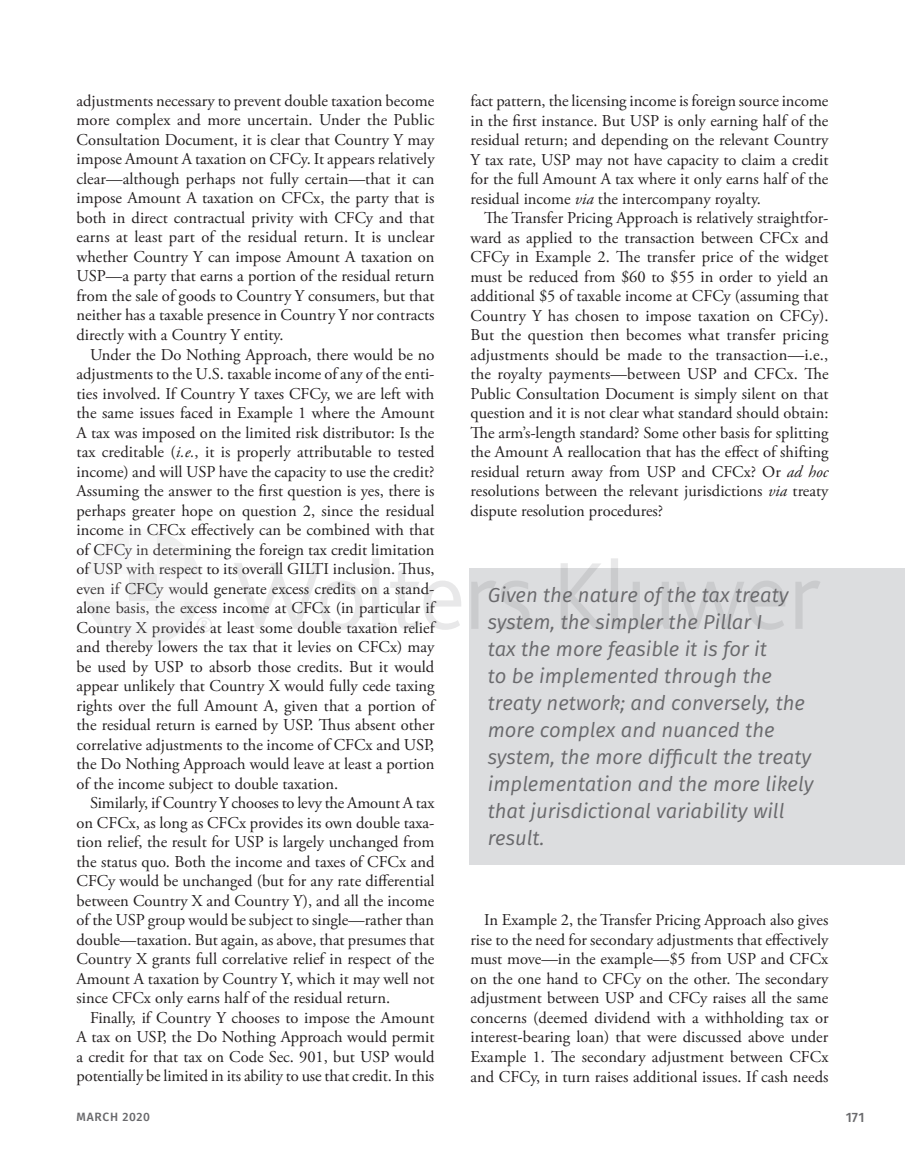
<style>
.page{position:relative;width:905px;height:1175px;background:#fff}
.page>*{position:absolute;margin:0;border:0;box-sizing:border-box;transform-origin:0 0}
.t1{font:italic 20.25px/27px "Fira Sans";color:#69696c}
.t2{font:16.5px/19.5px "Adobe Garamond Pro";color:#231f20;text-align:justify}
.t3{font:500 13.5px "Fira Sans";color:#69696c}
.t4{font:500 12px "Fira Sans";letter-spacing:.05em;color:#69696c}
.s1{font-style:italic}
</style>
<div class="page">
<div style="left:470px;top:568px;width:434px;height:296px;background:#dcdddf"></div>
<svg style="left:234px;top:563px;width:128px;height:67px"></svg>
<svg style="left:372px;top:558px;width:89px;height:72px"></svg>
<svg style="left:795px;top:581px;width:25px;height:48px"></svg>
<svg style="left:471px;top:581px;width:58px;height:49px"></svg>
<svg style="left:561px;top:563px;width:42px;height:66px"></svg>
<svg style="left:611px;top:558px;width:14px;height:72px"></svg>
<svg style="left:633px;top:582px;width:37px;height:48px"></svg>
<svg style="left:677px;top:581px;width:108px;height:49px"></svg>
<svg style="left:86px;top:531px;width:126px;height:115px"></svg>
<p class="t2" style="left:76px;top:91px;width:359px">adjustments necessary to prevent double taxation become more complex and more uncertain. Under the Public Consultation Document, it is clear that Country Y may impose Amount A taxation on CFCy. It appears relatively clear—although perhaps not fully certain—that it can impose Amount A taxation on CFCx, the party that is both in direct contractual privity with CFCy and that earns at least part of the residual return. It is unclear whether Country Y can impose Amount A taxation on USP—a party that earns a portion of the residual return from the sale of goods to Country Y consumers, but that neither has a taxable presence in Country Y nor contracts directly with a Country Y entity.</p>
<p class="t2" style="left:76px;top:345px;width:359px;text-indent:13px">Under the Do Nothing Approach, there would be no adjustments to the U.S. taxable income of any of the enti&shy;ties involved. If Country Y taxes CFCy, we are left with the same issues faced in Example 1 where the Amount A tax was imposed on the limited risk distributor: Is the tax creditable (<span class="s1">i.e.</span>, it is properly attributable to tested income) and will USP have the capacity to use the credit?<br>Assuming the answer to the first question is yes, there is perhaps greater hope on question 2, since the residual income in CFCx effectively can be combined with that of CFCy in determining the foreign tax credit limitation of USP with respect to its overall GILTI inclusion. Thus, even if CFCy would generate excess credits on a stand&shy;alone basis, the excess income at CFCx (in particular if Country X provides at least some double taxation relief and thereby lowers the tax that it levies on CFCx) may be used by USP to absorb those credits. But it would appear unlikely that Country X would fully cede taxing rights over the full Amount A, given that a portion of the residual return is earned by USP. Thus absent other correlative adjustments to the income of CFCx and USP, the Do Nothing Approach would leave at least a portion of the income subject to double taxation.</p>
<p class="t2" style="left:76px;top:794px;width:359px;text-indent:13px">Similarly, if Country Y chooses to levy the Amount A tax on CFCx, as long as CFCx provides its own double taxa&shy;tion relief, the result for USP is largely unchanged from the status quo. Both the income and taxes of CFCx and CFCy would be unchanged (but for any rate differential between Country X and Country Y), and all the income of the USP group would be subject to single—rather than double—taxation. But again, as above, that presumes that Country X grants full correlative relief in respect of the Amount A taxation by Country Y, which it may well not since CFCx only earns half of the residual return.</p>
<p class="t2" style="left:76px;top:1008px;width:359px;text-indent:13px">Finally, if Country Y chooses to impose the Amount A tax on USP, the Do Nothing Approach would permit a credit for that tax on Code Sec. 901, but USP would potentially be limited in its ability to use that credit. In this</p>
<p class="t2" style="left:470px;top:92px;width:359px">fact pattern, the licensing income is foreign source income in the first instance. But USP is only earning half of the residual return; and depending on the relevant Country Y tax rate, USP may not have capacity to claim a credit for the full Amount A tax where it only earns half of the residual income <span class="s1">via</span> the intercompany royalty.</p>
<p class="t2" style="left:470px;top:209px;width:359px;text-indent:13px">The Transfer Pricing Approach is relatively straightfor&shy;ward as applied to the transaction between CFCx and CFCy in Example 2. The transfer price of the widget must be reduced from $60 to $55 in order to yield an additional $5 of taxable income at CFCy (assuming that Country Y has chosen to impose taxation on CFCy).<br>But the question then becomes what transfer pricing adjustments should be made to the transaction—i.e., the royalty payments—between USP and CFCx. The Public Consultation Document is simply silent on that question and it is not clear what standard should obtain:<br>The arm’s-length standard? Some other basis for splitting the Amount A reallocation that has the effect of shifting residual return away from USP and CFCx? Or <span class="s1">ad hoc </span>resolutions between the relevant jurisdictions <span class="s1">via</span> treaty dispute resolution procedures?</p>
<p class="t1" style="left:488px;top:581px;width:327px">Given the nature of the tax treaty system, the simpler the Pillar I<br>tax the more feasible it is for it<br>to be implemented through the treaty network; and conversely, the more complex and nuanced the system, the more difficult the treaty implementation and the more likely that jurisdictional variability will result.</p>
<p class="t2" style="left:470px;top:911px;width:360px;text-indent:13px">In Example 2, the Transfer Pricing Approach also gives rise to the need for secondary adjustments that effectively must move—in the example—$5 from USP and CFCx on the one hand to CFCy on the other. The secondary adjustment between USP and CFCy raises all the same concerns (deemed dividend with a withholding tax or interest-bearing loan) that were discussed above under Example 1. The secondary adjustment between CFCx and CFCy, in turn raises additional issues. If cash needs</p>
<p class="t4" style="left:77px;top:1107px;width:75px">MARCH 2020</p>
<p class="t3" style="left:845px;top:1106px;width:20px">171</p>
</div>
